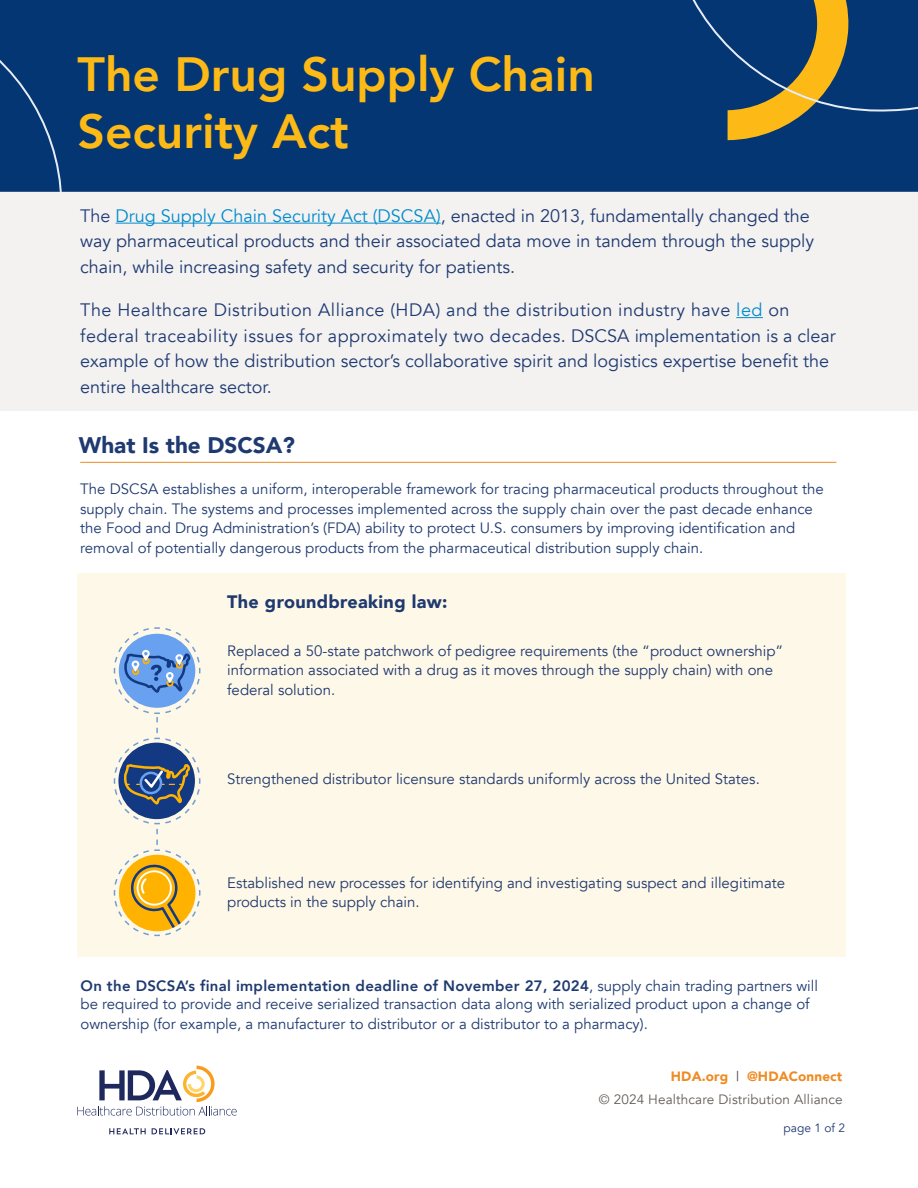
<style>
.page{position:relative;width:918px;height:1188px;background:#fff}
.page>*{position:absolute;margin:0;border:0;box-sizing:border-box;transform-origin:0 0}
.t1{font:800 48px/57.6px "Avenir";color:#fdb916}
.t2{font:900 22.5px "Avenir";color:#1f3a70}
.t3{font:18px/25.5px "Avenir";color:#1f3a70}
.t4{font:900 18px "Avenir";letter-spacing:.02em;color:#1f3a70}
.t5{font:15px/19.5px "Avenir";color:#1f3a70}
.t6{font:13.5px "Avenir";letter-spacing:.01em;color:#635d59}
.t7{font:900 13.5px "Avenir";letter-spacing:.01em;color:#ef8b22}
.t8{font:12px "Avenir";color:#213a70}
.s1{color:#233d7d}
.s2{color:#038dcd}
.s3{font-weight:800}
.s4{font-weight:400;color:#3d3c3e}
</style>
<div class="page">
<svg style="left:77px;top:1066px;width:160px;height:50px"></svg>
<svg style="left:109px;top:1128px;width:37px;height:6px"></svg>
<svg style="left:152px;top:1128px;width:53px;height:6px"></svg>
<div style="left:0;top:0;width:918px;height:192px;background:#043673"></div>
<svg style="left:0;top:60px;width:62px;height:131px"></svg>
<div style="left:78px;top:574px;width:768px;height:383px;background:#fef8e8"></div>
<hr style="left:80px;top:462px;width:756px;height:1px;background:#ed8b22">
<svg style="left:692px;top:0;width:226px;height:140px"></svg>
<div style="left:0;top:191px;width:918px;height:219px;background:#f3f2f1"></div>
<hr style="left:116px;top:223px;width:325px;height:1px;background:#038dcd">
<svg style="left:736px;top:317px;width:27px;height:1px"></svg>
<svg style="left:113px;top:627px;width:88px;height:310px"></svg>
<h1 class="t1" style="left:78px;top:45px;width:519px">The Drug Supply Chain<br>Security Act</h1>
<p class="t3" style="left:80px;top:203px;width:735px"><span class="s1">The</span> <span class="s2">Drug Supply Chain Security Act (DSCSA)</span>, enacted in 2013, fundamentally changed the way pharmaceutical products and their associated data move in tandem through the supply chain, while increasing safety and security for patients.</p>
<p class="t3" style="left:80px;top:298px;width:757px">The Healthcare Distribution Alliance (HDA) and the distribution industry have <span class="s2">led</span> on federal traceability issues for approximately two decades. DSCSA implementation is a clear example of how the distribution sector’s collaborative spirit and logistics expertise benefit the entire healthcare sector.</p>
<h2 class="t2" style="left:79px;top:426px;width:218px">What Is the DSCSA?</h2>
<p class="t5" style="left:80px;top:479px;width:745px">The DSCSA establishes a uniform, interoperable framework for tracing pharmaceutical products throughout the supply chain. The systems and processes implemented across the supply chain over the past decade enhance the Food and Drug Administration’s (FDA) ability to protect U.S. consumers by improving identification and removal of potentially dangerous products from the pharmaceutical distribution supply chain.</p>
<p class="t4" style="left:227px;top:586px;width:222px">The groundbreaking law:</p>
<p class="t5" style="left:227px;top:641px;width:558px">Replaced a 50-state patchwork of pedigree requirements (the “product ownership” information associated with a drug as it moves through the supply chain) with one federal solution.</p>
<p class="t5" style="left:227px;top:770px;width:534px">Strengthened distributor licensure standards uniformly across the United States.</p>
<p class="t5" style="left:227px;top:873px;width:559px">Established new processes for identifying and investigating suspect and illegitimate products in the supply chain.</p>
<p class="t5" style="left:81px;top:977px;width:739px;line-height:18px"><span class="s3">On the DSCSA’s final implementation deadline of November 27, 2024</span>, supply chain trading partners will be required to provide and receive serialized transaction data along with serialized product upon a change of</p>
<p class="t5" style="left:81px;top:1014px;width:569px">ownership (for example, a manufacturer to distributor or a distributor to a pharmacy).</p>
<p class="t7" style="left:671px;top:1065px;width:173px">HDA.org <span class="s4">|</span> @HDAConnect</p>
<p class="t6" style="left:599px;top:1091px;width:245px">© 2024 Healthcare Distribution Alliance</p>
<p class="t8" style="left:784px;top:1121px;width:63px">page 1 of 2</p>
</div>
